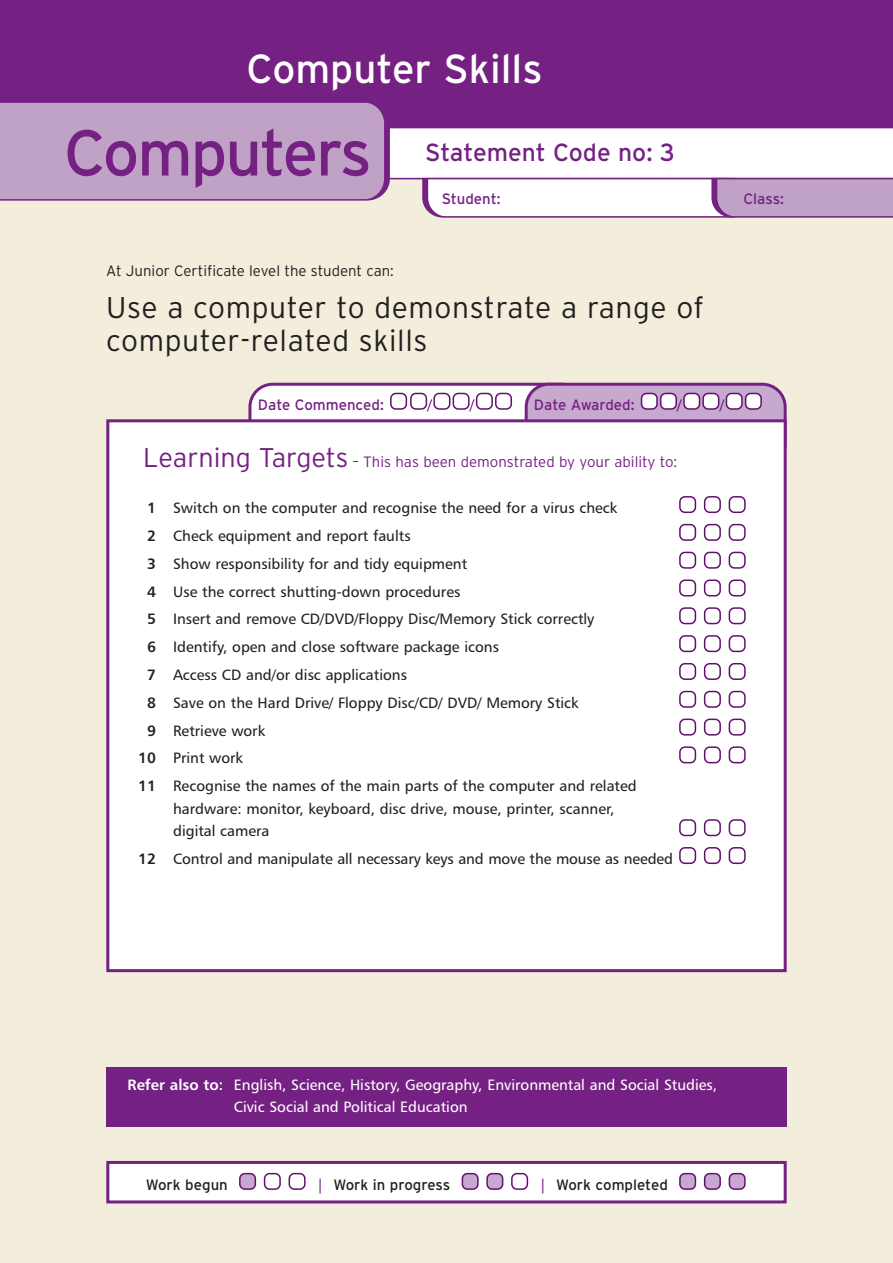
<style>
.page{position:relative;width:893px;height:1263px;background:#f3eddc}
.page>*{position:absolute;margin:0;border:0;box-sizing:border-box;transform-origin:0 0}
.t1{font:64.5px "Interstate";letter-spacing:-.035em;color:#752183}
.t2{font:40.5px "Interstate";color:#fff}
.t3{font:300 30px/33px "Interstate";letter-spacing:.02em;color:#231f20}
.t4{font:24.75px "Interstate";color:#752183}
.t5{font:15px/22.5px "Humanist 777 BT Roman B";color:#231f20}
.t6{font:15px/22.5px "Humanist 777 BT Roman B";color:#fff}
.t7{font:300 15px "Interstate";color:#752183}
.t8{font:15px "Interstate";color:#752183}
.t9{font:300 15px "Interstate";color:#231f20}
.t10{font:15px "Interstate";color:#231f20}
.t11{font:15px "Humanist 777 BT Roman B";color:#61116c}
.s1{font-size:27px}
.s2{font-family:"Humanist 777 BT Bold B"}
.s3{font-family:"Humanist 777 BT Roman B";color:#752183}
</style>
<div class="page">
<div style="left:0;top:0;width:893px;height:128px;background:#752183"></div>
<div style="left:393px;top:128px;width:500px;height:52px;background:#fff"></div>
<svg style="left:419px;top:177px;width:474px;height:41px;background:#dbc9df"></svg>
<div style="left:0;top:102px;width:393px;height:99px;background:#bfa2c6"></div>
<svg style="left:248px;top:383px;width:539px;height:36px;background:#d6c0db"></svg>
<div style="left:108px;top:421px;width:677px;height:550px;background:#fff"></div>
<svg style="left:729px;top:847px;width:17px;height:17px"></svg>
<svg style="left:704px;top:847px;width:17px;height:17px"></svg>
<svg style="left:679px;top:847px;width:17px;height:17px"></svg>
<svg style="left:729px;top:819px;width:17px;height:17px"></svg>
<svg style="left:704px;top:819px;width:17px;height:17px"></svg>
<svg style="left:679px;top:819px;width:17px;height:17px"></svg>
<svg style="left:729px;top:746px;width:17px;height:17px"></svg>
<svg style="left:704px;top:746px;width:17px;height:17px"></svg>
<svg style="left:679px;top:746px;width:17px;height:17px"></svg>
<svg style="left:729px;top:719px;width:17px;height:17px"></svg>
<svg style="left:704px;top:719px;width:17px;height:17px"></svg>
<svg style="left:679px;top:719px;width:17px;height:17px"></svg>
<svg style="left:729px;top:691px;width:17px;height:17px"></svg>
<svg style="left:704px;top:691px;width:17px;height:17px"></svg>
<svg style="left:679px;top:691px;width:17px;height:17px"></svg>
<svg style="left:729px;top:663px;width:17px;height:17px"></svg>
<svg style="left:704px;top:663px;width:17px;height:17px"></svg>
<svg style="left:679px;top:663px;width:17px;height:17px"></svg>
<svg style="left:729px;top:635px;width:17px;height:17px"></svg>
<svg style="left:704px;top:635px;width:17px;height:17px"></svg>
<svg style="left:679px;top:635px;width:17px;height:17px"></svg>
<svg style="left:729px;top:607px;width:17px;height:17px"></svg>
<svg style="left:704px;top:607px;width:17px;height:17px"></svg>
<svg style="left:679px;top:607px;width:17px;height:17px"></svg>
<svg style="left:729px;top:579px;width:17px;height:17px"></svg>
<svg style="left:704px;top:579px;width:17px;height:17px"></svg>
<svg style="left:679px;top:579px;width:17px;height:17px"></svg>
<svg style="left:729px;top:552px;width:17px;height:17px"></svg>
<svg style="left:704px;top:552px;width:17px;height:17px"></svg>
<svg style="left:679px;top:552px;width:17px;height:17px"></svg>
<svg style="left:729px;top:524px;width:17px;height:17px"></svg>
<svg style="left:704px;top:524px;width:17px;height:17px"></svg>
<svg style="left:679px;top:524px;width:17px;height:17px"></svg>
<svg style="left:729px;top:496px;width:17px;height:17px"></svg>
<svg style="left:704px;top:496px;width:17px;height:17px"></svg>
<svg style="left:679px;top:496px;width:17px;height:17px"></svg>
<div style="left:106px;top:419px;width:681px;height:553px;border:3px solid #752183"></div>
<div style="left:106px;top:1067px;width:681px;height:60px;background:#752183"></div>
<div style="left:108px;top:1162px;width:677px;height:40px;background:#fff"></div>
<svg style="left:729px;top:1173px;width:17px;height:17px"></svg>
<svg style="left:704px;top:1173px;width:17px;height:17px"></svg>
<svg style="left:679px;top:1173px;width:17px;height:17px"></svg>
<svg style="left:511px;top:1173px;width:17px;height:17px"></svg>
<svg style="left:486px;top:1173px;width:17px;height:17px"></svg>
<svg style="left:462px;top:1173px;width:17px;height:17px"></svg>
<svg style="left:289px;top:1173px;width:17px;height:17px"></svg>
<svg style="left:264px;top:1173px;width:17px;height:17px"></svg>
<svg style="left:239px;top:1173px;width:17px;height:17px"></svg>
<div style="left:106px;top:1161px;width:681px;height:42px;border:3px solid #752183"></div>
<h2 class="t2" style="left:247px;top:46px;width:297px">Computer Skills</h2>
<h1 class="t1" style="left:64px;top:116px;width:310px">Computers</h1>
<h3 class="t4" style="left:425px;top:138px;width:251px">Statement Code no: 3</h3>
<p class="t8" style="left:442px;top:190px;width:60px">Student:</p>
<p class="t8" style="left:743px;top:190px;width:42px">Class:</p>
<p class="t9" style="left:106px;top:262px;width:289px">At Junior Certificate level the student can:</p>
<h3 class="t3" style="left:106px;top:291px;width:599px">Use a computer to demonstrate a range of computer-related skills</h3>
<p class="t8" style="left:258px;top:396px;width:127px">Date Commenced:</p>
<p class="t11" style="left:428px;top:398px;width:6px">/</p>
<p class="t11" style="left:470px;top:398px;width:6px">/</p>
<p class="t8" style="left:534px;top:396px;width:102px">Date Awarded:</p>
<p class="t11" style="left:678px;top:398px;width:6px">/</p>
<p class="t11" style="left:720px;top:398px;width:6px">/</p>
<p class="t7" style="left:143px;top:453px;width:535px"><span class="s1">Learning Targets</span> – This has been demonstrated by your ability to:</p>
<p class="t5" style="left:147px;top:498px;width:472px"><span class="s2">1</span> Switch on the computer and recognise the need for a virus check</p>
<p class="t5" style="left:147px;top:526px;width:265px"><span class="s2">2</span> Check equipment and report faults</p>
<p class="t5" style="left:147px;top:553px;width:322px"><span class="s2">3</span> Show responsibility for and tidy equipment</p>
<p class="t5" style="left:147px;top:581px;width:315px"><span class="s2">4</span> Use the correct shutting-down procedures</p>
<p class="t5" style="left:147px;top:609px;width:449px"><span class="s2">5</span> Insert and remove CD/DVD/Floppy Disc/Memory Stick correctly</p>
<p class="t5" style="left:147px;top:637px;width:353px"><span class="s2">6</span> Identify, open and close software package icons</p>
<p class="t5" style="left:147px;top:665px;width:261px"><span class="s2">7</span> Access CD and/or disc applications</p>
<p class="t5" style="left:147px;top:692px;width:433px"><span class="s2">8</span> Save on the Hard Drive/ Floppy Disc/CD/ DVD/ Memory Stick</p>
<p class="t5" style="left:147px;top:720px;width:120px"><span class="s2">9</span> Retrieve work</p>
<p class="t5" style="left:138px;top:748px;width:106px"><span class="s2">10</span> Print work</p>
<p class="t5" style="left:138px;top:776px;width:500px"><span class="s2">11</span> Recognise the names of the main parts of the computer and related</p>
<p class="t5" style="left:173px;top:798px;width:443px">hardware: monitor, keyboard, disc drive, mouse, printer, scanner, digital camera</p>
<p class="t5" style="left:138px;top:849px;width:536px"><span class="s2">12</span> Control and manipulate all necessary keys and move the mouse as needed</p>
<p class="t6" style="left:234px;top:1075px;width:485px;text-indent:-106px"><span class="s2">Refer also to:</span> English, Science, History, Geography, Environmental and Social Studies,<br>Civic Social and Political Education</p>
<p class="t10" style="left:146px;top:1176px;width:83px">Work begun</p>
<p class="t10" style="left:317px;top:1176px;width:135px"><span class="s3">|</span> Work in progress</p>
<p class="t10" style="left:539px;top:1176px;width:130px"><span class="s3">|</span> Work completed</p>
</div>
